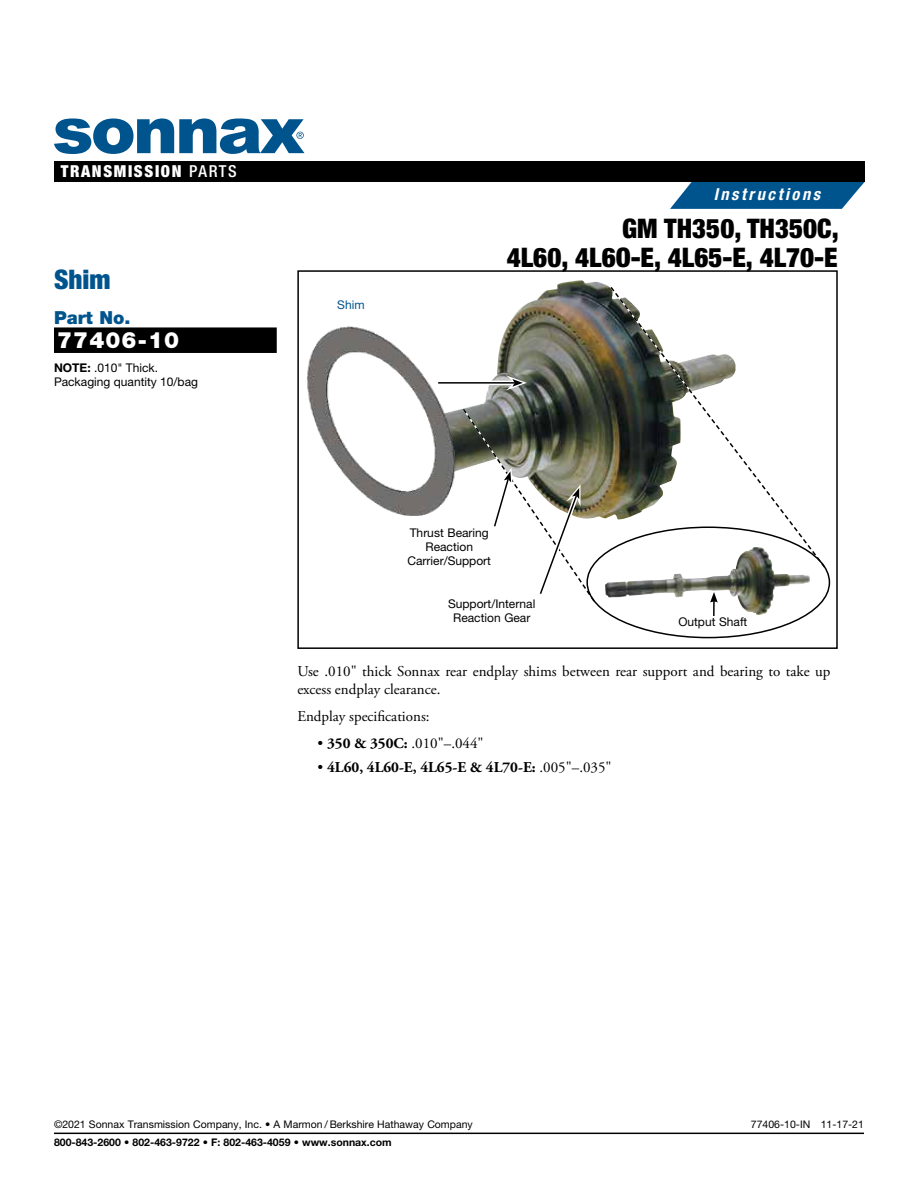
<style>
.page{position:relative;width:918px;height:1188px;background:#fff}
.page>*{position:absolute;margin:0;border:0;box-sizing:border-box;transform-origin:0 0}
.t1{font:900 condensed 27px/28.5px "Helvetica Neue LT Std";color:#000;text-align:right}
.t2{font:900 condensed 27px "Helvetica Neue LT Std";color:#00548e}
.t3{font:900 22.5px "Helvetica Neue LT Std";letter-spacing:.05em;color:#fff}
.t4{font:900 18px "Helvetica Neue LT Std";color:#00548e}
.t5{font:900 condensed 16.5px "Helvetica Neue LT Std";letter-spacing:.1em;color:#fff}
.t6{font:italic 700 condensed 16.5px "Helvetica Neue LT Std";letter-spacing:.155em;color:#fff}
.t7{font:15px/18px "Adobe Garamond Pro";color:#000}
.t8{font:700 15px "Adobe Garamond Pro";color:#000}
.t9{font:12px/14.4px "Helvetica Neue LT Std";color:#000;text-align:center}
.t10{font:12px "Helvetica Neue LT Std";color:#00548e}
.t11{font:10.5px "Helvetica Neue LT Std";color:#000}
.t12{font:700 10.5px "Helvetica Neue LT Std";color:#000}
.s1{font-weight:500}
.s2{font-weight:700}
.s3{font-weight:400}
</style>
<div class="page">
<div style="left:297px;top:270px;width:541px;height:379px;border:2px solid #000"></div>
<div style="left:54px;top:327px;width:223px;height:26px;background:#000"></div>
<img style="left:470px;top:280px;width:139px;height:239px">
<svg style="left:609px;top:286px;width:218px;height:283px"></svg>
<hr style="left:437px;top:381px;width:77px;height:4px;background:#fff">
<hr style="left:438px;top:382px;width:77px;height:2px;background:#000">
<svg style="left:506px;top:375px;width:21px;height:15px"></svg>
<svg style="left:462px;top:407px;width:134px;height:196px"></svg>
<img style="left:605px;top:547px;width:205px;height:68px">
<svg style="left:710px;top:592px;width:8px;height:24px"></svg>
<img style="left:307px;top:326px;width:155px;height:190px">
<hr style="left:54px;top:1133px;width:810px;height:1px;background:#000">
<svg style="left:670px;top:182px;width:195px;height:27px;background:#1e689b"></svg>
<div style="left:54px;top:161px;width:811px;height:21px;background:#000"></div>
<svg style="left:54px;top:119px;width:250px;height:35px"></svg>
<p class="t5" style="left:61px;top:161px;width:178px">TRANSMISSION <span class="s1">PARTS</span></p>
<h1 class="t2" style="left:54px;top:263px;width:58px">Shim</h1>
<p class="t4" style="left:54px;top:307px;width:78px">Part No.</p>
<h2 class="t3" style="left:57px;top:327px;width:124px">77406-10</h2>
<p class="t9" style="left:54px;top:360px;width:146px;text-align:left"><span class="s2">NOTE:</span> .010" Thick.<br>Packaging quantity 10/bag</p>
<p class="t6" style="left:714px;top:185px;width:108px">Instructions</p>
<p class="t10" style="left:337px;top:298px;width:29px">Shim</p>
<h1 class="t1" style="left:507px;top:214px;width:333px">GM TH350, TH350C,<br>4L60, 4L6O-E, 4L65-E, 4L70-E</h1>
<p class="t9" style="left:408px;top:525px;width:85px">Thrust Bearing<br>Reaction<br>Carrier/Support</p>
<p class="t9" style="left:448px;top:596px;width:89px">Support/Internal<br>Reaction Gear</p>
<p class="t9" style="left:678px;top:614px;width:71px">Output Shaft</p>
<p class="t7" style="left:297px;top:662px;width:535px">Use .010" thick Sonnax rear endplay shims between rear support and bearing to take up excess endplay clearance.</p>
<p class="t7" style="left:297px;top:707px;width:134px">Endplay specifications:</p>
<p class="t7" style="left:318px;top:734px;width:168px">• <span class="s2">350 &amp; 350C:</span> .010"–.044"</p>
<p class="t8" style="left:318px;top:758px;width:296px"><span class="s3">•</span> 4L60, 4L60-E, 4L65-E &amp; 4L70-E: <span class="s3">.005"–.035"</span></p>
<p class="t11" style="left:54px;top:1118px;width:420px">©2021 Sonnax Transmission Company, Inc. • A Marmon / Berkshire Hathaway Company</p>
<p class="t11" style="left:751px;top:1118px;width:115px">77406-10-IN 11-17-21</p>
<p class="t12" style="left:54px;top:1136px;width:339px">800-843-2600 • 802-463-9722 • F: 802-463-4059 • www.sonnax.com</p>
</div>
